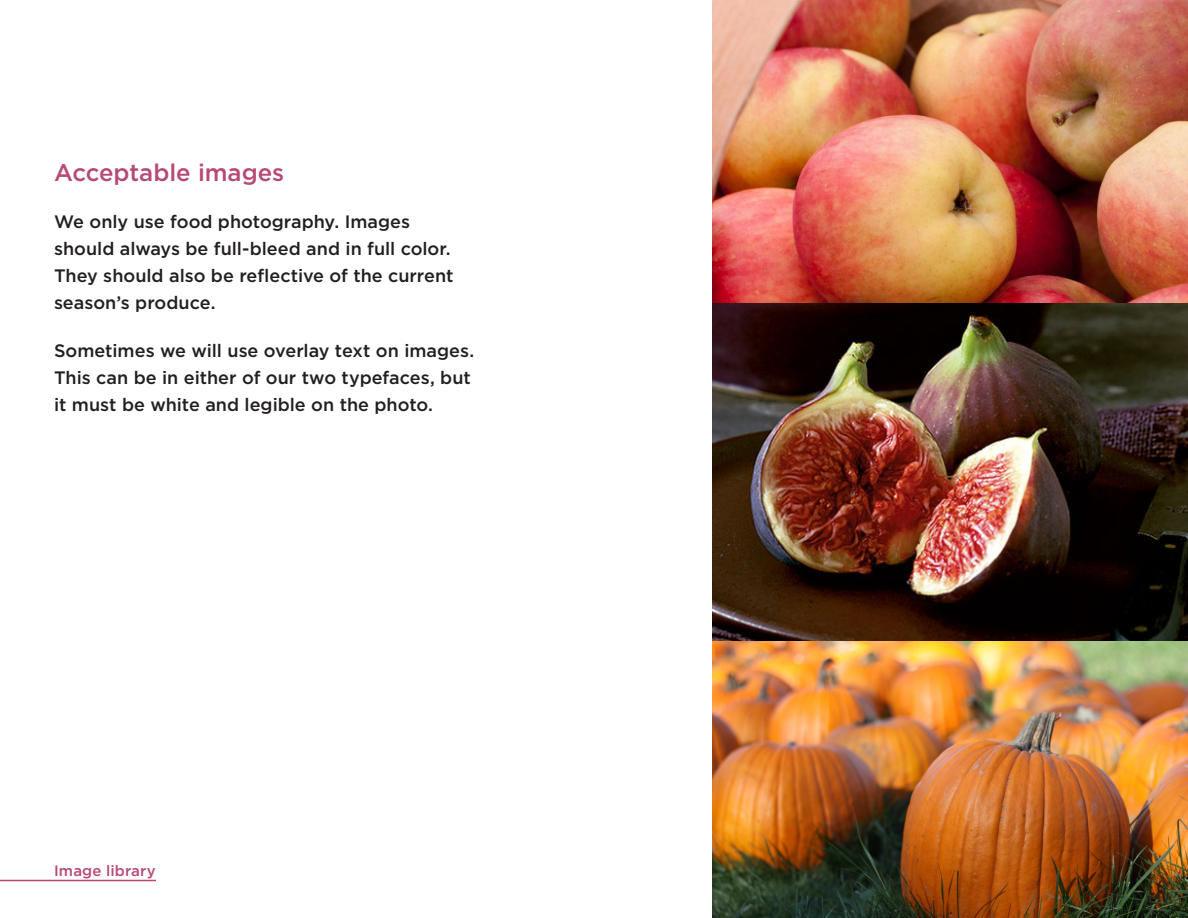
<style>
.page{position:relative;width:1188px;height:918px;background:#fff}
.page>*{position:absolute;margin:0;border:0;box-sizing:border-box;transform-origin:0 0}
.t1{font:500 24px "Gotham";color:#b64978}
.t2{font:500 18px/27px "Gotham";color:#231f20}
.t3{font:500 15px "Gotham";letter-spacing:.01em;color:#b64978}
</style>
<div class="page">
<hr style="left:0;top:880px;width:156px;height:1px;background:#b64978">
<img style="left:713px;top:0;width:475px;height:918px">
<p class="t1" style="left:54px;top:157px;width:232px">Acceptable images</p>
<p class="t2" style="left:54px;top:208px;width:401px">We only use food photography. Images should always be full-bleed and in full color.<br>They should also be reflective of the current season’s produce.</p>
<p class="t2" style="left:54px;top:337px;width:422px">Sometimes we will use overlay text on images.<br>This can be in either of our two typefaces, but it must be white and legible on the photo.</p>
<p class="t3" style="left:54px;top:861px;width:103px">Image library</p>
</div>
